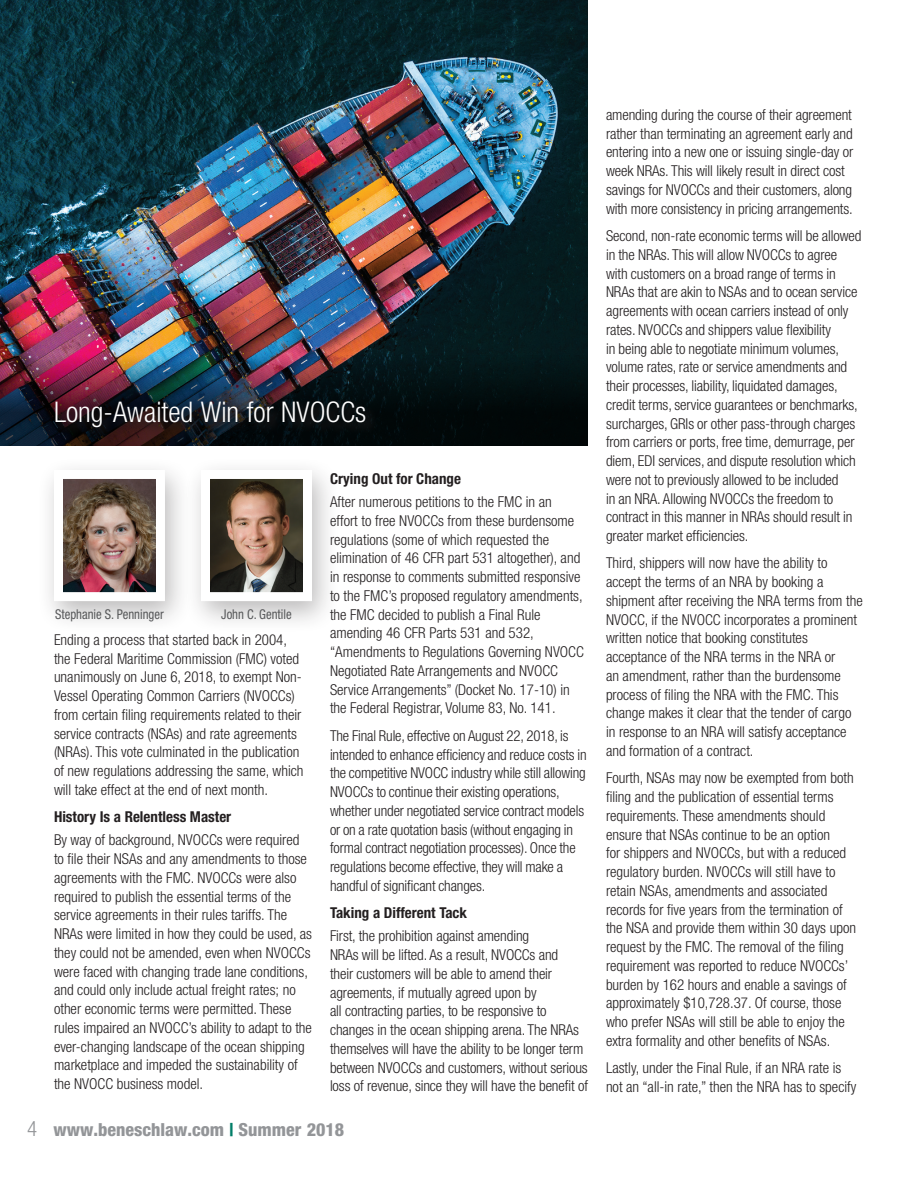
<style>
.page{position:relative;width:918px;height:1188px;background:#fff}
.page>*{position:absolute;margin:0;border:0;box-sizing:border-box;transform-origin:0 0}
.Headlines{font:300 condensed 28.5px "Helvetica Neue";color:#fff}
.t1{font:800 condensed 18px "Helvetica Neue";color:#939598}
.Text_10_12_5_HNLight{font:300 condensed 15px/18.8px "Helvetica Neue";color:#231f20}
.Text_Subhead{font:700 condensed 15px "Helvetica Neue";color:#231f20}
.Captions{font:condensed 13.5px "Helvetica Neue";color:#57585a;scale:.94 1}
.s1{font-weight:300;font-size:21px}
.s2{color:#007d67}
</style>
<div class="page">
<img style="left:0;top:0;width:588px;height:320px">
<div style="left:37px;top:457px;width:157px;height:177px;background:#231f20;opacity:.3"></div>
<img style="left:64px;top:480px;width:91px;height:111px">
<div style="left:54px;top:470px;width:111px;height:131px;border:9px solid #fff"></div>
<div style="left:184px;top:457px;width:157px;height:177px;background:#231f20;opacity:.3"></div>
<img style="left:211px;top:480px;width:91px;height:111px">
<div style="left:201px;top:470px;width:111px;height:131px;border:9px solid #fff"></div>
<img style="left:0;top:320px;width:588px;height:126px">
<svg style="left:54px;top:400px;width:324px;height:40px;background:#131116"></svg>
<p class="Headlines" style="left:54px;top:396px;width:314px">Long-Awaited Win for NVOCCs</p>
<p class="Captions" style="left:55px;top:607px;width:117px">Stephanie S. Penninger</p>
<p class="Captions" style="left:221px;top:607px;width:76px">John C. Gentile</p>
<p class="Text_10_12_5_HNLight" style="left:54px;top:630px;width:251px">Ending a process that started back in 2004, the Federal Maritime Commission (FMC) voted unanimously on June 6, 2018, to exempt Non-Vessel Operating Common Carriers (NVOCCs) from certain filing requirements related to their service contracts (NSAs) and rate agreements (NRAs). This vote culminated in the publication of new regulations addressing the same, which will take effect at the end of next month.</p>
<p class="Text_Subhead" style="left:54px;top:808px;width:179px">History Is a Relentless Master</p>
<p class="Text_10_12_5_HNLight" style="left:54px;top:831px;width:260px">By way of background, NVOCCs were required to file their NSAs and any amendments to those agreements with the FMC. NVOCCs were also required to publish the essential terms of the service agreements in their rules tariffs. The NRAs were limited in how they could be used, as they could not be amended, even when NVOCCs were faced with changing trade lane conditions, and could only include actual freight rates; no other economic terms were permitted. These rules impaired an NVOCC’s ability to adapt to the ever-changing landscape of the ocean shipping marketplace and impeded the sustainability of the NVOCC business model.</p>
<p class="Text_Subhead" style="left:330px;top:470px;width:133px">Crying Out for Change</p>
<p class="Text_10_12_5_HNLight" style="left:330px;top:492px;width:255px">After numerous petitions to the FMC in an<br>effort to free NVOCCs from these burdensome regulations (some of which requested the elimination of 46 CFR part 531 altogether), and in response to comments submitted responsive to the FMC’s proposed regulatory amendments, the FMC decided to publish a Final Rule amending 46 CFR Parts 531 and 532, “Amendments to Regulations Governing NVOCC Negotiated Rate Arrangements and NVOCC Service Arrangements” (Docket No. 17-10) in the Federal Registrar, Volume 83, No. 141.</p>
<p class="Text_10_12_5_HNLight" style="left:330px;top:726px;width:258px">The Final Rule, effective on August 22, 2018, is intended to enhance efficiency and reduce costs in the competitive NVOCC industry while still allowing NVOCCs to continue their existing operations, whether under negotiated service contract models or on a rate quotation basis (without engaging in formal contract negotiation processes). Once the regulations become effective, they will make a handful of significant changes.</p>
<p class="Text_Subhead" style="left:330px;top:904px;width:139px">Taking a Different Tack</p>
<p class="Text_10_12_5_HNLight" style="left:330px;top:927px;width:259px">First, the prohibition against amending<br>NRAs will be lifted. As a result, NVOCCs and<br>their customers will be able to amend their agreements, if mutually agreed upon by<br>all contracting parties, to be responsive to changes in the ocean shipping arena. The NRAs themselves will have the ability to be longer term between NVOCCs and customers, without serious loss of revenue, since they will have the benefit of</p>
<p class="t1" style="left:27px;top:1118px;width:319px"><span class="s1">4</span> www.beneschlaw.com <span class="s2">|</span> Summer 2018</p>
<p class="Text_10_12_5_HNLight" style="left:606px;top:105px;width:249px">amending during the course of their agreement rather than terminating an agreement early and entering into a new one or issuing single-day or week NRAs. This will likely result in direct cost savings for NVOCCs and their customers, along with more consistency in pricing arrangements.</p>
<p class="Text_10_12_5_HNLight" style="left:606px;top:226px;width:257px">Second, non-rate economic terms will be allowed in the NRAs. This will allow NVOCCs to agree with customers on a broad range of terms in NRAs that are akin to NSAs and to ocean service agreements with ocean carriers instead of only rates. NVOCCs and shippers value flexibility<br>in being able to negotiate minimum volumes, volume rates, rate or service amendments and their processes, liability, liquidated damages, credit terms, service guarantees or benchmarks, surcharges, GRIs or other pass-through charges from carriers or ports, free time, demurrage, per diem, EDI services, and dispute resolution which were not to previously allowed to be included<br>in an NRA. Allowing NVOCCs the freedom to contract in this manner in NRAs should result in greater market efficiencies.</p>
<p class="Text_10_12_5_HNLight" style="left:606px;top:554px;width:258px">Third, shippers will now have the ability to accept the terms of an NRA by booking a shipment after receiving the NRA terms from the NVOCC, if the NVOCC incorporates a prominent written notice that booking constitutes acceptance of the NRA terms in the NRA or<br>an amendment, rather than the burdensome process of filing the NRA with the FMC. This change makes it clear that the tender of cargo in response to an NRA will satisfy acceptance and formation of a contract.</p>
<p class="Text_10_12_5_HNLight" style="left:606px;top:769px;width:252px">Fourth, NSAs may now be exempted from both filing and the publication of essential terms requirements. These amendments should ensure that NSAs continue to be an option<br>for shippers and NVOCCs, but with a reduced regulatory burden. NVOCCs will still have to retain NSAs, amendments and associated records for five years from the termination of the NSA and provide them within 30 days upon request by the FMC. The removal of the filing requirement was reported to reduce NVOCCs’ burden by 162 hours and enable a savings of approximately $10,728.37. Of course, those who prefer NSAs will still be able to enjoy the extra formality and other benefits of NSAs.</p>
<p class="Text_10_12_5_HNLight" style="left:606px;top:1058px;width:252px">Lastly, under the Final Rule, if an NRA rate is not an “all-in rate,” then the NRA has to specify</p>
</div>
